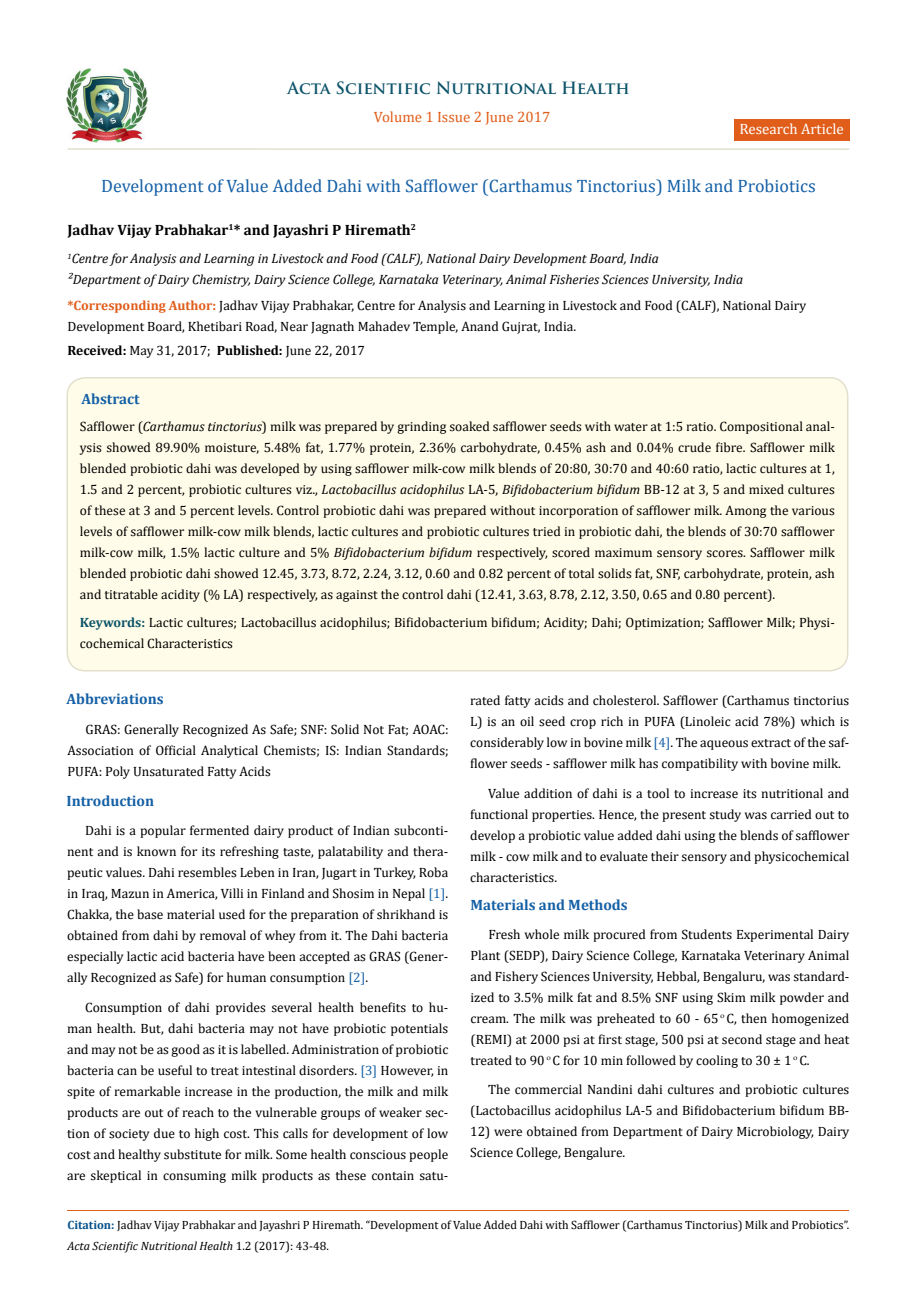
<style>
.page{position:relative;width:917px;height:1316px;background:#fff}
.page>*{position:absolute;margin:0;border:0;box-sizing:border-box;transform-origin:0 0}
.t1{font:18px "Cambria";color:#1560a6}
.t2{font:700 16.5px "Trajan Pro";color:#0e546a}
.t3{font:700 15px "Cambria";color:#1560a6}
.t4{font:700 15px "Cambria";color:#000}
.t5{font:15px "Cambria";color:#e05d1a}
.t6{font:15px "Cambria";color:#fff}
.t7{font:13.5px/21px "Cambria";color:#000;text-align:justify}
.t8{font:italic 13.5px/21px "Cambria";color:#000}
.t9{font:12px/21px "Cambria";color:#000}
.s1{font-weight:700;color:#e05d1a}
.s2{font-weight:700}
.s3{font-style:italic}
.s4{font-weight:700;color:#0e546a}
.s5{color:#1560a6}
.s6{font-weight:700;color:#035089}
</style>
<div class="page">
<img style="left:67px;top:68px;width:80px;height:74px">
<div style="left:734px;top:119px;width:115px;height:22px;background:#e05d1a"></div>
<div style="left:67px;top:378px;width:780px;height:293px;background:#fffde9;border-radius:18px"></div>
<div style="left:66px;top:377px;width:782px;height:294px;border:2px solid #e2e0cd;border-radius:18px"></div>
<hr style="left:67px;top:1210px;width:782px;height:1px;background:#e05d1a">
<hr style="left:67px;top:148px;width:782px;height:2px;background:#e2e0cd">
<p class="t2" style="left:287px;top:77px;width:344px">Acta Scientific Nutritional Health</p>
<p class="t5" style="left:374px;top:108px;width:178px">Volume 1 Issue 2 June 2017</p>
<p class="t6" style="left:739px;top:120px;width:106px">Research Article</p>
<h1 class="t1" style="left:101px;top:175px;width:716px">Development of Value Added Dahi with Safflower (Carthamus Tinctorius) Milk and Probiotics</h1>
<p class="t4" style="left:67px;top:219px;width:350px">Jadhav Vijay Prabhakar<sup>1</sup>* and Jayashri P Hiremath<sup>2</sup></p>
<p class="t8" style="left:67px;top:247px;width:677px"><sup>1</sup>Centre for Analysis and Learning in Livestock and Food (CALF), National Dairy Development Board, India<br>²Department of Dairy Chemistry, Dairy Science College, Karnataka Veterinary, Animal Fisheries Sciences University, India</p>
<p class="t7" style="left:67px;top:295px;width:740px"><span class="s1">*Corresponding Author:</span> Jadhav Vijay Prabhakar, Centre for Analysis and Learning in Livestock and Food (CALF), National Dairy<br>Development Board, Khetibari Road, Near Jagnath Mahadev Temple, Anand Gujrat, India.</p>
<p class="t7" style="left:67px;top:339px;width:299px"><span class="s2">Received:</span> May 31, 2017; <span class="s2">Published:</span> June 22, 2017</p>
<p class="t3" style="left:81px;top:388px;width:60px">Abstract</p>
<p class="t7" style="left:80px;top:416px;width:756px">Safflower (<span class="s3">Carthamus tinctorius</span>) milk was prepared by grinding soaked safflower seeds with water at 1:5 ratio. Compositional anal&shy;ysis showed 89.90% moisture, 5.48% fat, 1.77% protein, 2.36% carbohydrate, 0.45% ash and 0.04% crude fibre. Safflower milk blended probiotic dahi was developed by using safflower milk-cow milk blends of 20:80, 30:70 and 40:60 ratio, lactic cultures at 1, 1.5 and 2 percent, probiotic cultures viz., <span class="s3">Lactobacillus acidophilus</span> LA-5, <span class="s3">Bifidobacterium bifidum</span> BB-12 at 3, 5 and mixed cultures of these at 3 and 5 percent levels. Control probiotic dahi was prepared without incorporation of safflower milk. Among the various levels of safflower milk-cow milk blends, lactic cultures and probiotic cultures tried in probiotic dahi, the blends of 30:70 safflower milk-cow milk, 1.5% lactic culture and 5% <span class="s3">Bifidobacterium bifidum</span> respectively, scored maximum sensory scores. Safflower milk blended probiotic dahi showed 12.45, 3.73, 8.72, 2.24, 3.12, 0.60 and 0.82 percent of total solids fat, SNF, carbohydrate, protein, ash and titratable acidity (% LA) respectively, as against the control dahi (12.41, 3.63, 8.78, 2.12, 3.50, 0.65 and 0.80 percent).</p>
<p class="t7" style="left:80px;top:611px;width:756px"><span class="s4">Keywords:</span> Lactic cultures; Lactobacillus acidophilus; Bifidobacterium bifidum; Acidity; Dahi; Optimization; Safflower Milk; Physi&shy;cochemical Characteristics</p>
<p class="t3" style="left:66px;top:688px;width:99px">Abbreviations</p>
<p class="t7" style="left:470px;top:689px;width:381px">rated fatty acids and cholesterol. Safflower (Carthamus tinctorius L) is an oil seed crop rich in PUFA (Linoleic acid 78%) which is considerably low in bovine milk <span class="s5">[4]</span>. The aqueous extract of the saf&shy;flower seeds - safflower milk has compatibility with bovine milk.</p>
<p class="t7" style="left:470px;top:782px;width:381px;text-indent:18px">Value addition of dahi is a tool to increase its nutritional and functional properties. Hence, the present study was carried out to develop a probiotic value added dahi using the blends of safflower milk - cow milk and to evaluate their sensory and physicochemical characteristics.</p>
<p class="t3" style="left:470px;top:894px;width:159px">Materials and Methods</p>
<p class="t7" style="left:470px;top:923px;width:380px;text-indent:18px">Fresh whole milk procured from Students Experimental Dairy Plant (SEDP), Dairy Science College, Karnataka Veterinary Animal and Fishery Sciences University, Hebbal, Bengaluru, was standard&shy;ized to 3.5% milk fat and 8.5% SNF using Skim milk powder and cream. The milk was preheated to 60 - 65□C, then homogenized (REMI) at 2000 psi at first stage, 500 psi at second stage and heat treated to 90□C for 10 min followed by cooling to 30 ± 1□C.</p>
<p class="t7" style="left:68px;top:718px;width:383px;text-indent:18px">GRAS: Generally Recognized As Safe; SNF: Solid Not Fat; AOAC:<br>Association of Official Analytical Chemists; IS: Indian Standards; PUFA: Poly Unsaturated Fatty Acids</p>
<p class="t3" style="left:66px;top:790px;width:89px">Introduction</p>
<p class="t7" style="left:67px;top:820px;width:383px;text-indent:18px">Dahi is a popular fermented dairy product of Indian subconti&shy;nent and is known for its refreshing taste, palatability and thera&shy;peutic values. Dahi resembles Leben in Iran, Jugart in Turkey, Roba in Iraq, Mazun in America, Villi in Finland and Shosim in Nepal <span class="s5">[1]</span>.<br>Chakka, the base material used for the preparation of shrikhand is obtained from dahi by removal of whey from it. The Dahi bacteria especially lactic acid bacteria have been accepted as GRAS (Gener&shy;ally Recognized as Safe) for human consumption <span class="s5">[2]</span>.</p>
<p class="t7" style="left:67px;top:997px;width:382px;text-indent:18px">Consumption of dahi provides several health benefits to hu&shy;man health. But, dahi bacteria may not have probiotic potentials and may not be as good as it is labelled. Administration of probiotic bacteria can be useful to treat intestinal disorders. <span class="s5">[3]</span> However, in spite of remarkable increase in the production, the milk and milk products are out of reach to the vulnerable groups of weaker sec&shy;tion of society due to high cost. This calls for development of low cost and healthy substitute for milk. Some health conscious people are skeptical in consuming milk products as these contain satu-</p>
<p class="t7" style="left:470px;top:1078px;width:381px;text-align:right">The commercial Nandini dahi cultures and probiotic cultures (Lactobacillus acidophilus LA-5 and Bifidobacterium bifidum BB-</p>
<p class="t7" style="left:470px;top:1120px;width:381px">12) were obtained from Department of Dairy Microbiology, Dairy<br>Science College, Bengalure.</p>
<p class="t9" style="left:67px;top:1213px;width:783px"><span class="s6">Citation:</span> Jadhav Vijay Prabhakar and Jayashri P Hiremath. “Development of Value Added Dahi with Safflower (Carthamus Tinctorius) Milk and Probiotics”.<br><span class="s3">Acta Scientific Nutritional Health</span> 1.2 (2017): 43-48.</p>
</div>
